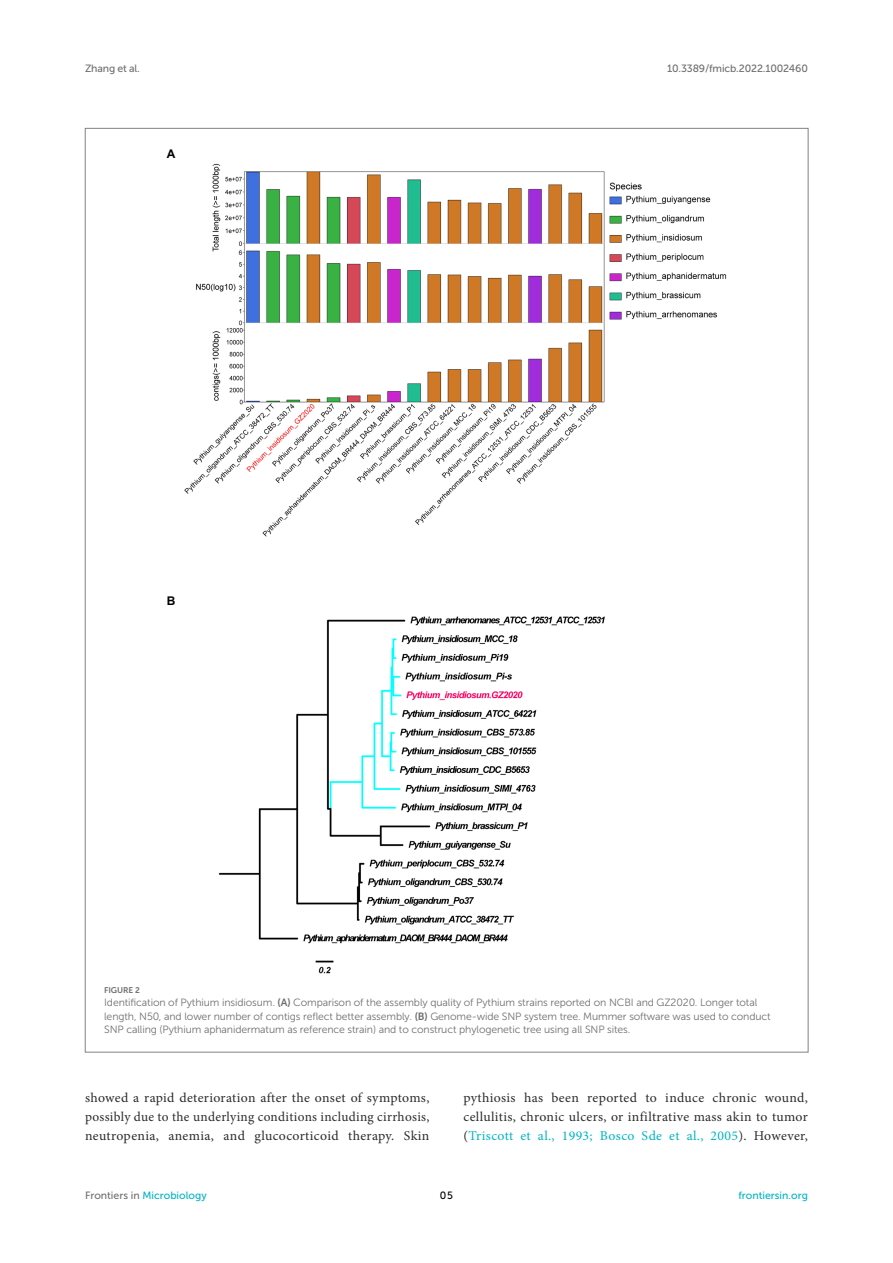
<style>
.page{position:relative;width:893px;height:1263px;background:#fff}
.page>*{position:absolute;margin:0;border:0;box-sizing:border-box;transform-origin:0 0}
.TEXT_FLUSH{font:13.5px/18.8px "Minion Pro";letter-spacing:.025em;color:#2b2b2a;text-align:justify}
.t1{font:700 12px "Arial";color:#000}
.FIG_LEG{font:10.5px/13.5px "Museo Sans 300";letter-spacing:-.01em;color:#706f70}
.t2{font:10.5px "Museo Sans 500";color:#00b4c4}
.t3{font:10.5px "Museo Sans 500";letter-spacing:-.015em;color:#706f70}
.t4{font:10.5px "Museo Sans 500";color:#000}
.FIG_HD{font:8.25px "Museo Sans 700";letter-spacing:-.01em;color:#706f70}
.s1{font-family:"Museo Sans 700"}
.s2{color:#00b4c4}
.s3{color:#706f70}
</style>
<div class="page">
<img style="left:184px;top:163px;width:543px;height:811px">
<p class="t3" style="left:85px;top:63px;width:56px">Zhang et al.</p>
<p class="t3" style="left:667px;top:63px;width:142px">10.3389/fmicb.2022.1002460</p>
<p class="t1" style="left:167px;top:145px;width:10px">A</p>
<p class="t1" style="left:167px;top:592px;width:10px">B</p>
<p class="FIG_HD" style="left:104px;top:985px;width:37px">FIGURE 2</p>
<p class="FIG_LEG" style="left:104px;top:996px;width:668px">Identification of Pythium insidiosum. <span class="s1">(A)</span> Comparison of the assembly quality of Pythium strains reported on NCBI and GZ2020. Longer total length, N50, and lower number of contigs reflect better assembly. <span class="s1">(B)</span> Genome-wide SNP system tree. Mummer software was used to conduct<br>SNP calling (Pythium aphanidermatum as reference strain) and to construct phylogenetic tree using all SNP sites.</p>
<p class="TEXT_FLUSH" style="left:85px;top:1088px;width:346px">showed a rapid deterioration after the onset of symptoms, possibly due to the underlying conditions including cirrhosis, neutropenia, anemia, and glucocorticoid therapy. Skin</p>
<p class="TEXT_FLUSH" style="left:463px;top:1088px;width:346px">pythiosis has been reported to induce chronic wound, cellulitis, chronic ulcers, or infiltrative mass akin to tumor (<span class="s2">Triscott et al., 1993; Bosco Sde et al., 2005</span>). However,</p>
<p class="t2" style="left:85px;top:1190px;width:123px"><span class="s3">Frontiers in</span> Microbiology</p>
<p class="t4" style="left:440px;top:1190px;width:14px">05</p>
<p class="t2" style="left:738px;top:1190px;width:71px">frontiersin.org</p>
</div>
